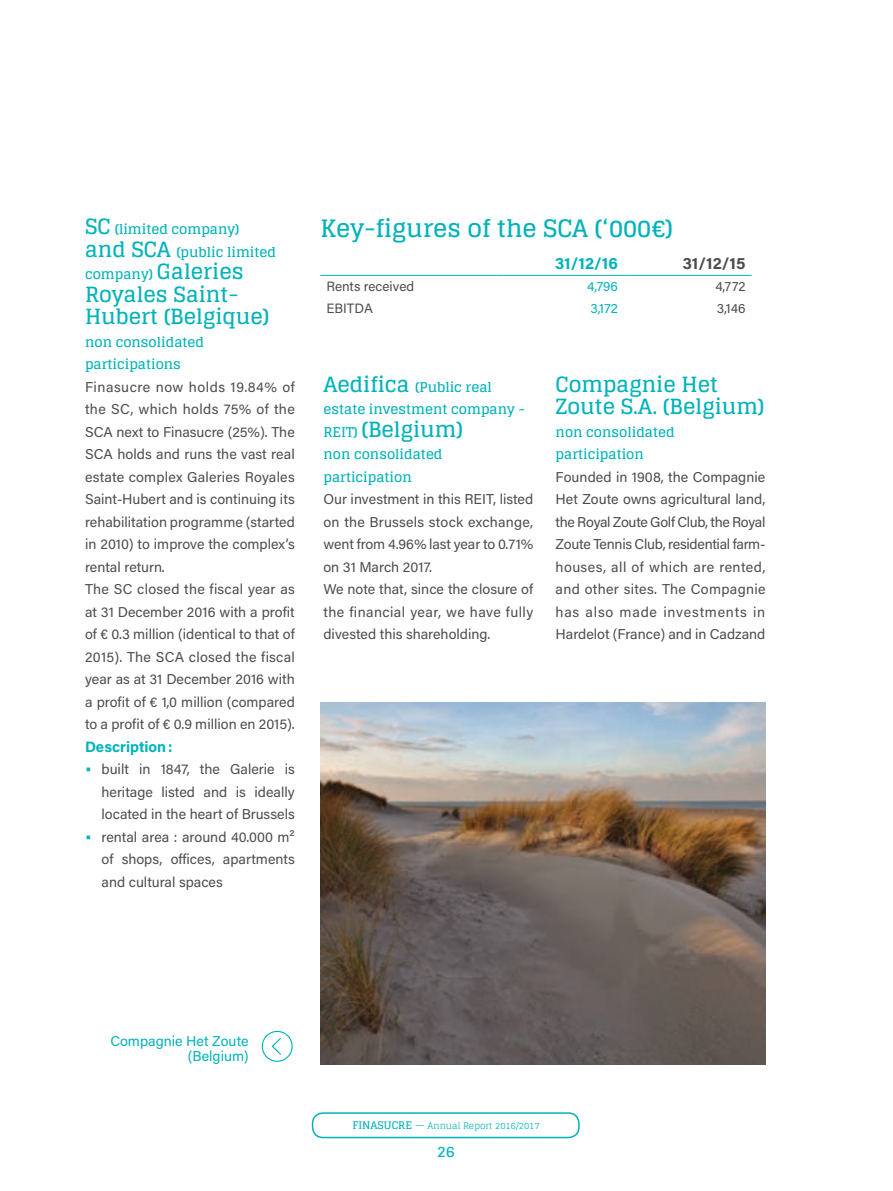
<style>
.page{position:relative;width:893px;height:1191px;background:#fff}
.page>*{position:absolute;margin:0;border:0;box-sizing:border-box;transform-origin:0 0}
.t1{font:700 24px "Glegoo";color:#00b2ba}
.t2{font:700 21px/22.5px "Glegoo";color:#00b2ba}
.t3{font:700 16.5px "Acumin Pro";color:#00b2ba}
.t4{font:700 16.5px "Acumin Pro";color:#4d4d4f}
.t5{font:700 15px "Acumin Pro";color:#00b2ba}
.t6{font:700 15px "Glegoo";color:#00b2ba}
.t7{font:14.25px/22.5px "Acumin Pro";color:#4d4d4f;text-align:justify}
.t8{font:14.25px/15px "Acumin Pro";color:#00b2ba;text-align:right}
.t9{font:700 13.5px/22.5px "Glegoo";color:#00b2ba}
.t10{font:13.5px "Acumin Pro";letter-spacing:.005em;color:#4d4d4f}
.t11{font:13.5px "Acumin Pro";letter-spacing:.01em;color:#00b2ba}
.t12{font:9px "Glegoo";color:#00b2ba}
.s1{font-size:21px}
.s2{font-size:18px;color:#00b2ba}
.s3{font-size:13.5px}
.s4{font-weight:700;font-size:10.5px}
.s5{font-size:10.5px}
</style>
<div class="page">
<div style="left:312px;top:1112px;width:268px;height:26px;border:2px solid #00b2ba;border-radius:10px"></div>
<hr style="left:496px;top:275px;width:128px;height:1px;background:#00b2ba">
<hr style="left:624px;top:275px;width:128px;height:1px;background:#00b2ba">
<hr style="left:320px;top:275px;width:176px;height:1px;background:#00b2ba">
<img style="left:320px;top:703px;width:445px;height:361px">
<svg style="left:271px;top:1038px;width:10px;height:17px"></svg>
<div style="left:262px;top:1030px;width:31px;height:31px;border:1px solid #00b2ba;border-radius:50%"></div>
<p class="t9" style="left:85px;top:218px;width:193px"><span class="s1">SC</span> (limited company) <span class="s1">and SCA</span> (public limited company) <span class="s1">Galeries</span></p>
<h2 class="t2" style="left:85px;top:283px;width:186px">Royales Saint-<br>Hubert (Belgique)</h2>
<p class="t9" style="left:85px;top:331px;width:121px">non consolidated participations</p>
<p class="t7" style="left:85px;top:375px;width:211px;text-align:left">Finasucre now holds 19.84% of the SC, which holds 75% of the<br>SCA next to Finasucre (25%). The<br>SCA holds and runs the vast real estate complex Galeries Royales<br>Saint-Hubert and is continuing its rehabilitation programme (started in 2010) to improve the complex’s rental return.<br>The SC closed the fiscal year as at 31 December 2016 with a profit of € 0.3 million (identical to that of<br>2015). The SCA closed the fiscal year as at 31 December 2016 with a profit of € 1,0 million (compared to a profit of € 0.9 million en 2015).</p>
<p class="t5" style="left:85px;top:736px;width:89px">Description:</p>
<p class="t7" style="left:102px;top:757px;width:195px;text-indent:-16px"><span class="s2">•</span> built in 1847, the Galerie is heritage listed and is ideally located in the heart of Brussels</p>
<p class="t7" style="left:102px;top:825px;width:195px;text-indent:-16px"><span class="s2">•</span> rental area : around 40.000 m² of shops, offices, apartments and cultural spaces</p>
<h1 class="t1" style="left:320px;top:214px;width:354px">Key-figures of the SCA (‘000€)</h1>
<p class="t3" style="left:555px;top:252px;width:64px">31/12/16</p>
<p class="t4" style="left:683px;top:252px;width:64px">31/12/15</p>
<p class="t10" style="left:326px;top:277px;width:89px">Rents received</p>
<p class="t11" style="left:587px;top:277px;width:32px">4,796</p>
<p class="t10" style="left:715px;top:277px;width:32px">4,772</p>
<p class="t10" style="left:326px;top:299px;width:48px">EBITDA</p>
<p class="t11" style="left:590px;top:299px;width:29px">3,172</p>
<p class="t10" style="left:717px;top:299px;width:30px">3,146</p>
<p class="t9" style="left:323px;top:376px;width:203px"><span class="s1">Aedifica</span> (Public real estate investment company -</p>
<h2 class="t2" style="left:323px;top:418px;width:141px"><span class="s3">REIT)</span> (Belgium)</h2>
<p class="t9" style="left:323px;top:443px;width:121px">non consolidated participation</p>
<p class="t7" style="left:323px;top:487px;width:211px;text-align:left">Our investment in this REIT, listed on the Brussels stock exchange, went from 4.96% last year to 0.71% on 31 March 2017.<br>We note that, since the closure of the financial year, we have fully divested this shareholding.</p>
<h2 class="t2" style="left:556px;top:373px;width:210px">Compagnie Het<br>Zoute S.A. (Belgium)</h2>
<p class="t9" style="left:556px;top:421px;width:121px">non consolidated participation</p>
<p class="t7" style="left:556px;top:465px;width:211px">Founded in 1908, the Compagnie Het Zoute owns agricultural land, the Royal Zoute Golf Club, the Royal Zoute Tennis Club, residential farm&shy;houses, all of which are rented, and other sites. The Compagnie has also made investments in Hardelot (France) and in Cadzand</p>
<p class="t8" style="left:110px;top:1032px;width:140px">Compagnie Het Zoute (Belgium)</p>
<p class="t12" style="left:352px;top:1121px;width:189px"><span class="s4">FINASUCRE</span> <span class="s5">—</span> Annual Report 2016/2017</p>
<p class="t6" style="left:437px;top:1142px;width:19px">26</p>
</div>
